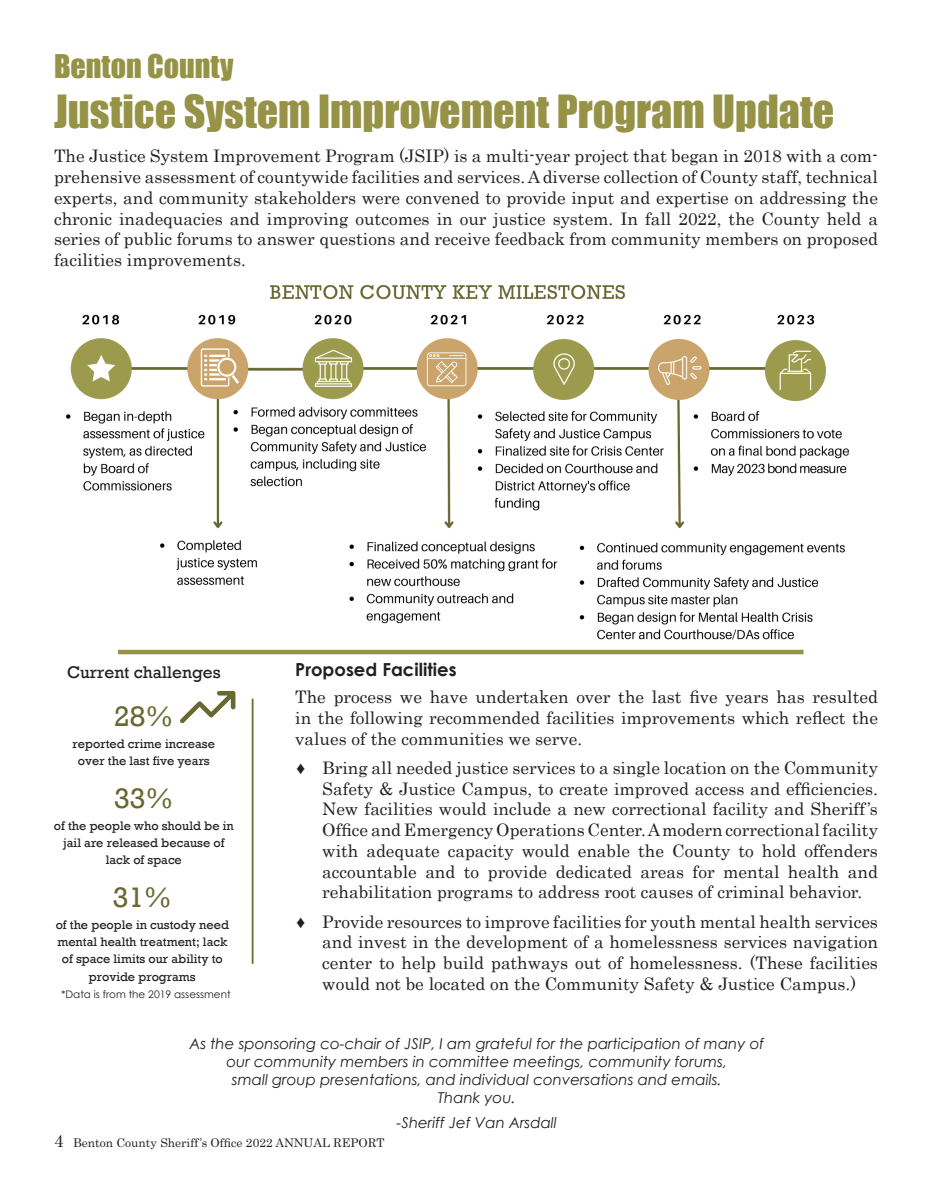
<style>
.page{position:relative;width:932px;height:1202px;background:#fff}
.page>*{position:absolute;margin:0;border:0;box-sizing:border-box;transform-origin:0 0}
.t1{font:42px "Impact";color:#969347}
.t2{font:30px "Impact";color:#969347}
.t3{font:28.8px "Rockwell";color:#686832}
.t4{font:700 18px "Century Gothic";color:#231f20}
.t5{font:17.25px/20.7px "Century";color:#231f20;text-align:justify}
.t6{font:17.25px "Rockwell";color:#231f20}
.t7{font:italic 15px/18px "Century Gothic";color:#231f20;text-align:center}
.t8{font:12.75px/17.2px "Rockwell";color:#231f20;text-align:center}
.t9{font:12px "Century";color:#231f20}
.t10{font:10.35px "Century Gothic";color:#231f20}
.s1{font-size:17.25px}
</style>
<div class="page">
<img style="left:65px;top:284px;width:785px;height:371px">
<hr style="left:252px;top:698px;width:1px;height:265px;background:#686832">
<svg style="left:180px;top:691px;width:55px;height:32px"></svg>
<hr style="left:118px;top:650px;width:685px;height:4px;background:#969347">
<h2 class="t2" style="left:54px;top:43px;width:181px">Benton County</h2>
<h1 class="t1" style="left:54px;top:79px;width:781px">Justice System Improvement Program Update</h1>
<p class="t5" style="left:54px;top:144px;width:825px">The Justice System Improvement Program (JSIP) is a multi-year project that began in 2018 with a com&shy;prehensive assessment of countywide facilities and services. A diverse collection of County staff, technical experts, and community stakeholders were convened to provide input and expertise on addressing the chronic inadequacies and improving outcomes in our justice system. In fall 2022, the County held a series of public forums to answer questions and receive feedback from community members on proposed facilities improvements.</p>
<p class="t6" style="left:67px;top:662px;width:155px">Current challenges</p>
<h3 class="t3" style="left:114px;top:699px;width:61px">28%</h3>
<p class="t8" style="left:73px;top:735px;width:144px">reported crime increase over the last five years</p>
<h3 class="t3" style="left:114px;top:781px;width:61px">33%</h3>
<p class="t8" style="left:54px;top:817px;width:181px">of the people who should be in jail are released because of lack of space</p>
<h3 class="t3" style="left:113px;top:880px;width:61px">31%</h3>
<p class="t8" style="left:56px;top:916px;width:175px">of the people in custody need mental health treatment; lack of space limits our ability to provide programs</p>
<p class="t10" style="left:61px;top:987px;width:171px">*Data is from the 2019 assessment</p>
<p class="t4" style="left:295px;top:655px;width:163px">Proposed Facilities</p>
<p class="t5" style="left:295px;top:685px;width:584px">The process we have undertaken over the last five years has resulted in the following recommended facilities improvements which reflect the values of the communities we serve.</p>
<p class="t5" style="left:322px;top:756px;width:557px;text-indent:-27px">♦ Bring all needed justice services to a single location on the Community Safety &amp; Justice Campus, to create improved access and efficiencies.<br>New facilities would include a new correctional facility and Sheriff’s Office and Emergency Operations Center. A modern correctional facility with adequate capacity would enable the County to hold offenders accountable and to provide dedicated areas for mental health and rehabilitation programs to address root causes of criminal behavior.</p>
<p class="t5" style="left:322px;top:909px;width:557px;text-indent:-27px">♦ Provide resources to improve facilities for youth mental health services and invest in the development of a homelessness services navigation center to help build pathways out of homelessness. (These facilities would not be located on the Community Safety &amp; Justice Campus.)</p>
<p class="t7" style="left:189px;top:1034px;width:576px">As the sponsoring co-chair of JSIP, I am grateful for the participation of many of our community members in committee meetings, community forums,<br>small group presentations, and individual conversations and emails.<br>Thank you.</p>
<p class="t7" style="left:396px;top:1113px;width:162px">-Sheriff Jef Van Arsdall</p>
<p class="t9" style="left:54px;top:1132px;width:332px"><span class="s1">4</span> Benton County Sheriff’s Office 2022 ANNUAL REPORT</p>
</div>
